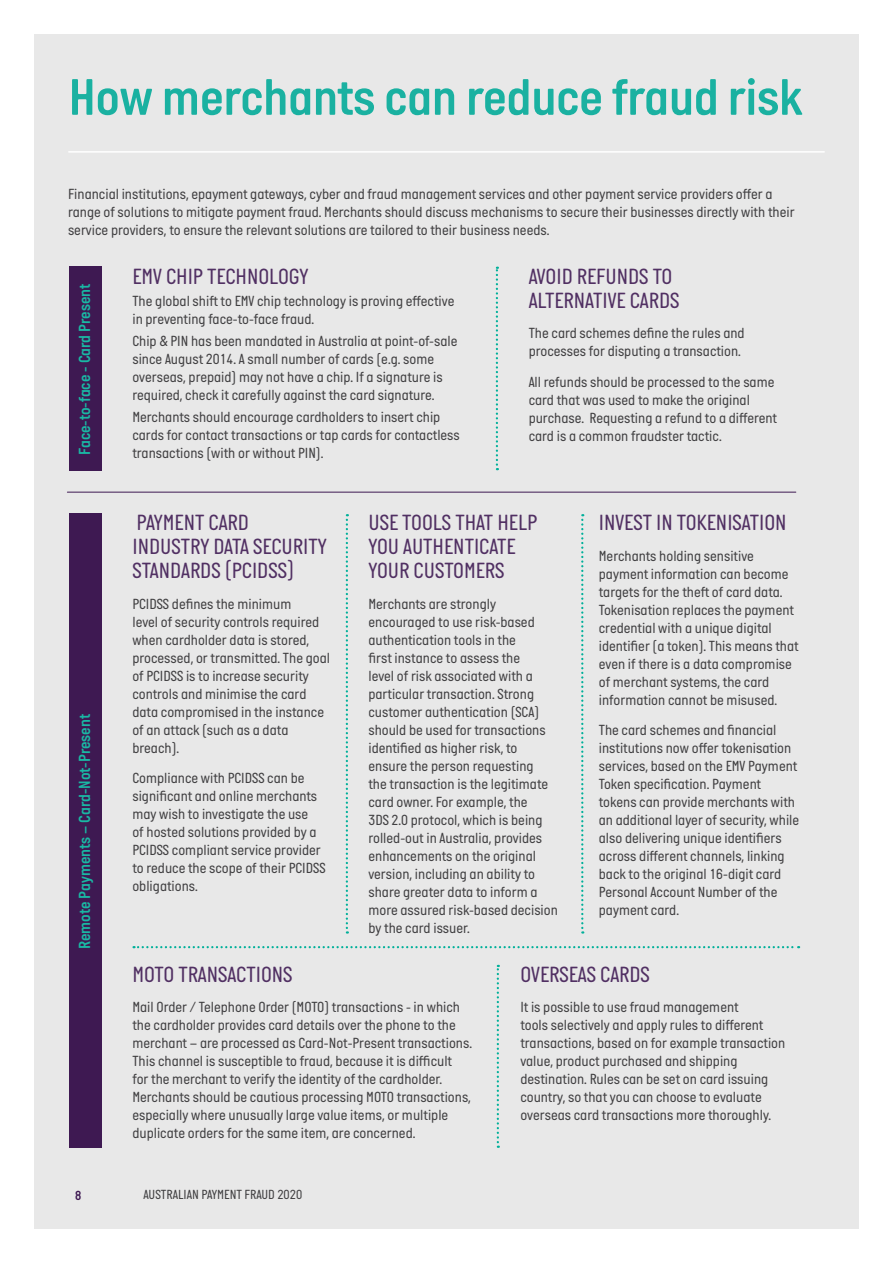
<style>
.page{position:relative;width:893px;height:1263px;background:#fff}
.page>*{position:absolute;margin:0;border:0;box-sizing:border-box;transform-origin:0 0}
.t1{font:600 52.5px "Italian Plate No 1";letter-spacing:-.005em;color:#1ab1a1}
.t2{font:22.5px/24px "Italian Plate No 1";color:#513063}
.t3{font:600 16.5px "Italian Plate No 1";color:#1ab8a4}
.t4{font:15px/18px "Italian Plate No 1";color:#414042}
.t5{font:13.5px "Italian Plate No 1";color:#414042}
.t6{font:600 13.5px "Italian Plate No 1";color:#3e1952}
</style>
<div class="page">
<div style="left:34px;top:34px;width:825px;height:1195px;background:#e8e8e8"></div>
<hr style="left:69px;top:151px;width:755px;height:2px;background:#fff">
<svg style="left:496px;top:267px;width:2px;height:203px"></svg>
<div style="left:69px;top:267px;width:33px;height:204px;background:#3e1952"></div>
<hr style="left:67px;top:492px;width:729px;height:1px;background:#3e1952">
<svg style="left:346px;top:514px;width:2px;height:419px"></svg>
<div style="left:69px;top:513px;width:33px;height:635px;background:#3e1952"></div>
<svg style="left:581px;top:514px;width:2px;height:419px"></svg>
<svg style="left:497px;top:965px;width:2px;height:183px"></svg>
<svg style="left:134px;top:946px;width:665px;height:2px"></svg>
<h1 class="t1" style="left:69px;top:69px;width:735px">How merchants can reduce fraud risk</h1>
<p class="t4" style="left:68px;top:185px;width:728px">Financial institutions, epayment gateways, cyber and fraud management services and other payment service providers offer a range of solutions to mitigate payment fraud. Merchants should discuss mechanisms to secure their businesses directly with their service providers, to ensure the relevant solutions are tailored to their business needs.</p>
<p class="t3" style="left:76px;top:455px;width:172px;rotate:-90deg">Face-to-face - Card Present</p>
<p class="t3" style="left:76px;top:949px;width:236px;rotate:-90deg">Remote Payments – Card-Not-Present</p>
<h2 class="t2" style="left:132px;top:264px;width:178px">EMV CHIP TECHNOLOGY</h2>
<p class="t4" style="left:132px;top:292px;width:323px">The global shift to EMV chip technology is proving effective in preventing face-to-face fraud.</p>
<p class="t4" style="left:132px;top:332px;width:326px">Chip &amp; PIN has been mandated in Australia at point-of-sale since August 2014. A small number of cards (e.g. some overseas, prepaid) may not have a chip. If a signature is required, check it carefully against the card signature.</p>
<p class="t4" style="left:132px;top:408px;width:329px">Merchants should encourage cardholders to insert chip cards for contact transactions or tap cards for contactless transactions (with or without PIN).</p>
<h2 class="t2" style="left:529px;top:264px;width:152px">AVOID REFUNDS TO<br>ALTERNATIVE CARDS</h2>
<p class="t4" style="left:529px;top:324px;width:218px">The card schemes define the rules and processes for disputing a transaction.</p>
<p class="t4" style="left:529px;top:373px;width:250px">All refunds should be processed to the same card that was used to make the original purchase. Requesting a refund to a different card is a common fraudster tactic.</p>
<h2 class="t2" style="left:132px;top:510px;width:196px">PAYMENT CARD<br>INDUSTRY DATA SECURITY<br>STANDARDS (PCIDSS)</h2>
<p class="t4" style="left:132px;top:594px;width:199px">PCIDSS defines the minimum<br>level of security controls required when cardholder data is stored, processed, or transmitted. The goal of PCIDSS is to increase security controls and minimise the card data compromised in the instance of an attack (such as a data breach).</p>
<p class="t4" style="left:132px;top:769px;width:195px">Compliance with PCIDSS can be significant and online merchants may wish to investigate the use<br>of hosted solutions provided by a<br>PCIDSS compliant service provider to reduce the scope of their PCIDSS obligations.</p>
<h2 class="t2" style="left:368px;top:510px;width:170px">USE TOOLS THAT HELP<br>YOU AUTHENTICATE<br>YOUR CUSTOMERS</h2>
<p class="t4" style="left:368px;top:594px;width:191px">Merchants are strongly encouraged to use risk-based authentication tools in the<br>first instance to assess the<br>level of risk associated with a particular transaction. Strong customer authentication (SCA) should be used for transactions identified as higher risk, to ensure the person requesting<br>the transaction is the legitimate card owner. For example, the<br>3DS 2.0 protocol, which is being rolled-out in Australia, provides enhancements on the original version, including an ability to share greater data to inform a more assured risk-based decision by the card issuer.</p>
<h2 class="t2" style="left:599px;top:510px;width:189px">INVEST IN TOKENISATION</h2>
<p class="t4" style="left:599px;top:546px;width:201px">Merchants holding sensitive payment information can become targets for the theft of card data.<br>Tokenisation replaces the payment credential with a unique digital identifier (a token). This means that even if there is a data compromise of merchant systems, the card information cannot be misused.</p>
<p class="t4" style="left:599px;top:721px;width:202px">The card schemes and financial institutions now offer tokenisation services, based on the EMV Payment<br>Token specification. Payment tokens can provide merchants with an additional layer of security, while also delivering unique identifiers across different channels, linking back to the original 16-digit card<br>Personal Account Number of the payment card.</p>
<h2 class="t2" style="left:132px;top:962px;width:162px">MOTO TRANSACTIONS</h2>
<p class="t4" style="left:132px;top:998px;width:341px">Mail Order / Telephone Order (MOTO) transactions - in which the cardholder provides card details over the phone to the merchant – are processed as Card-Not-Present transactions.<br>This channel is susceptible to fraud, because it is difficult<br>for the merchant to verify the identity of the cardholder.<br>Merchants should be cautious processing MOTO transactions, especially where unusually large value items, or multiple duplicate orders for the same item, are concerned.</p>
<h2 class="t2" style="left:520px;top:962px;width:131px">OVERSEAS CARDS</h2>
<p class="t4" style="left:520px;top:998px;width:266px">It is possible to use fraud management<br>tools selectively and apply rules to different transactions, based on for example transaction value, product purchased and shipping destination. Rules can be set on card issuing country, so that you can choose to evaluate overseas card transactions more thoroughly.</p>
<p class="t6" style="left:75px;top:1188px;width:8px">8</p>
<p class="t5" style="left:143px;top:1187px;width:160px">AUSTRALIAN PAYMENT FRAUD 2020</p>
<p class="t5" style="left:150px;top:1187px;width:160px">AUSTRALIAN PAYMENT FRAUD 2020</p>
</div>
